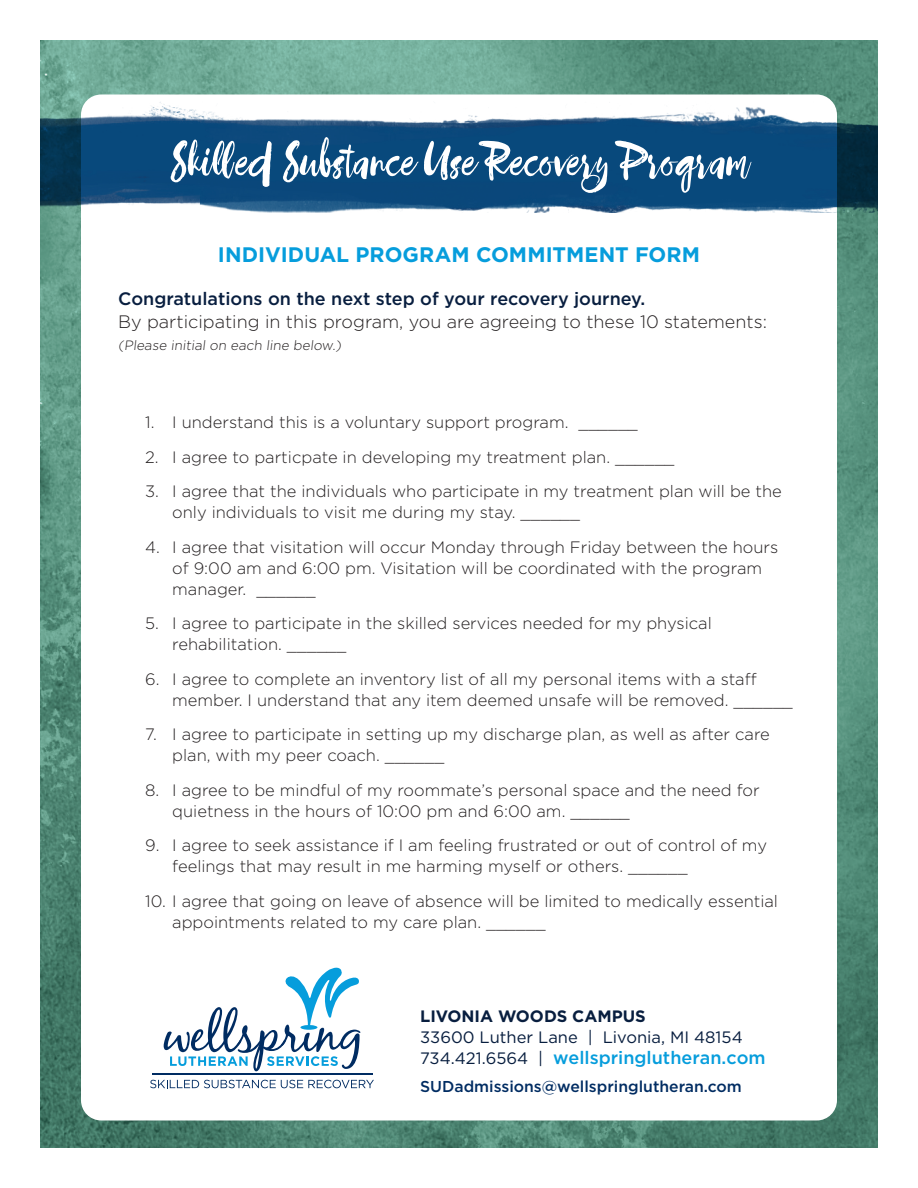
<style>
.page{position:relative;width:918px;height:1188px;background:#fff}
.page>*{position:absolute;margin:0;border:0;box-sizing:border-box;transform-origin:0 0}
.t1{font:60px "Nightly Poem";letter-spacing:.025em;color:#fff}
.t2{font:700 21px "Gotham";letter-spacing:.005em;color:#069ddc}
.t3{font:300 18px "Gotham";color:#231f20}
.t4{font:500 18px "Gotham";color:#081e3f}
.t5{font:500 18px "Gotham";color:#069ddc}
.t6{font:300 16.5px/21px "Gotham";color:#231f20}
.t7{font:16.5px "Gotham";color:#081e3f}
.t8{font:700 16.5px "Gotham";color:#081e3f}
.t9{font:500 15.75px "Gotham";color:#002c62}
.t10{font:300 13.5px "Gotham";color:#231f20}
.s1{font-weight:400;font-size:16.5px;color:#081e3f}
</style>
<div class="page">
<img style="left:40px;top:40px;width:838px;height:1108px">
<div style="left:81px;top:94px;width:756px;height:1026px;background:#fff;border-radius:20px"></div>
<svg style="left:150px;top:1080px;width:224px;height:8px"></svg>
<hr style="left:152px;top:1074px;width:220px;height:1px;background:#002c62">
<svg style="left:164px;top:968px;width:196px;height:103px"></svg>
<img style="left:40px;top:101px;width:838px;height:111px">
<h1 class="t1" style="left:171px;top:131px;width:577px">Skilled Substance Use Recovery Program</h1>
<p class="t2" style="left:218px;top:240px;width:484px">INDIVIDUAL PROGRAM COMMITMENT FORM</p>
<p class="t4" style="left:118px;top:287px;width:529px">Congratulations on the next step of your recovery journey.</p>
<p class="t3" style="left:118px;top:310px;width:650px">By participating in this program, you are agreeing to these 10 statements:</p>
<p class="t10" style="left:118px;top:337px;width:227px">(Please initial on each line below.)</p>
<p class="t6" style="left:145px;top:412px;width:494px">1. I understand this is a voluntary support program. ______</p>
<p class="t6" style="left:145px;top:446px;width:531px">2. I agree to particpate in developing my treatment plan. ______</p>
<p class="t6" style="left:172px;top:481px;width:611px;text-indent:-27px">3. I agree that the individuals who participate in my treatment plan will be the only individuals to visit me during my stay. ______</p>
<p class="t6" style="left:172px;top:536px;width:608px;text-indent:-27px">4. I agree that visitation will occur Monday through Friday between the hours of 9:00 am and 6:00 pm. Visitation will be coordinated with the program manager. ______</p>
<p class="t6" style="left:172px;top:613px;width:541px;text-indent:-27px">5. I agree to participate in the skilled services needed for my physical rehabilitation. ______</p>
<p class="t6" style="left:172px;top:668px;width:622px;text-indent:-27px">6. I agree to complete an inventory list of all my personal items with a staff member. I understand that any item deemed unsafe will be removed. ______</p>
<p class="t6" style="left:172px;top:724px;width:599px;text-indent:-27px">7. I agree to participate in setting up my discharge plan, as well as after care plan, with my peer coach. ______</p>
<p class="t6" style="left:172px;top:779px;width:589px;text-indent:-27px">8. I agree to be mindful of my roommate’s personal space and the need for quietness in the hours of 10:00 pm and 6:00 am. ______</p>
<p class="t6" style="left:172px;top:835px;width:596px;text-indent:-27px">9. I agree to seek assistance if I am feeling frustrated or out of control of my feelings that may result in me harming myself or others. ______</p>
<p class="t6" style="left:172px;top:890px;width:607px;text-indent:-27px">10. I agree that going on leave of absence will be limited to medically essential appointments related to my care plan. ______</p>
<p class="t8" style="left:420px;top:1005px;width:227px">LIVONIA WOODS CAMPUS</p>
<p class="t7" style="left:420px;top:1026px;width:324px">33600 Luther Lane | Livonia, MI 48154</p>
<p class="t5" style="left:420px;top:1046px;width:347px"><span class="s1">734.421.6564 |</span> wellspringlutheran.com</p>
<p class="t9" style="left:420px;top:1076px;width:323px">SUDadmissions@wellspringlutheran.com</p>
</div>
